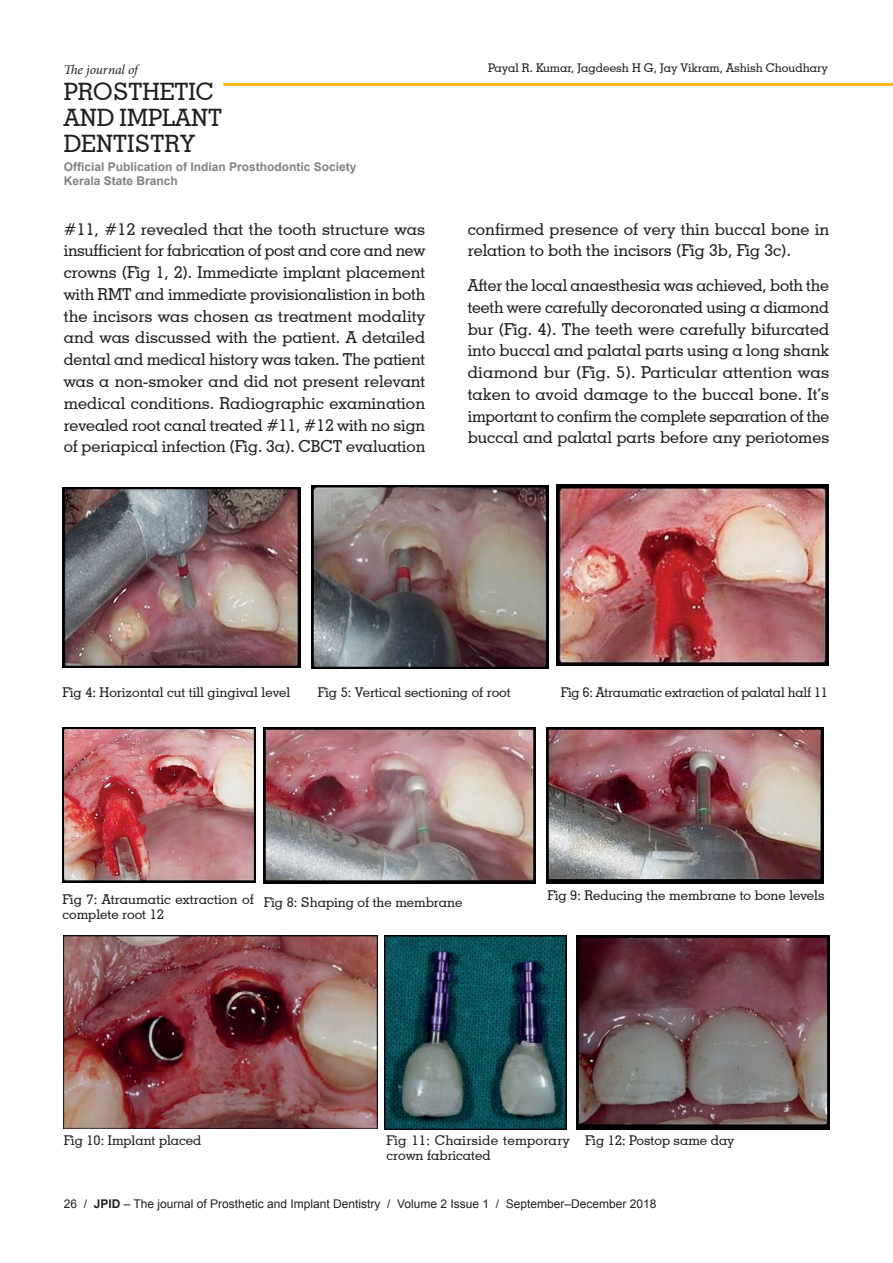
<style>
.page{position:relative;width:893px;height:1263px;background:#fff}
.page>*{position:absolute;margin:0;border:0;box-sizing:border-box;transform-origin:0 0}
.t1{font:500 24px/26.2px "Geometric Slab 703 BT";color:#231f20}
.t2{font:500 16.5px/21.8px "Geometric Slab 703 BT";color:#231f20;text-align:justify}
.t3{font:500 13.5px/15px "Geometric Slab 703 BT";color:#231f20}
.t4{font:italic 13.5px "Minion Pro";letter-spacing:-.01em;color:#231f20}
.t5{font:12px "Arial";color:#231f20}
.t6{font:700 12px/14.4px "Arial";color:#808285}
.t7{font:500 12px "Geometric Slab 703 BT";color:#231f20}
.s1{font-weight:700}
</style>
<div class="page">
<hr style="left:223px;top:83px;width:670px;height:3px;background:#fcb814">
<img style="left:63px;top:487px;width:238px;height:181px">
<img style="left:311px;top:485px;width:238px;height:183px">
<img style="left:556px;top:485px;width:272px;height:181px">
<img style="left:63px;top:728px;width:193px;height:154px">
<img style="left:263px;top:728px;width:273px;height:155px">
<img style="left:546px;top:728px;width:278px;height:155px">
<img style="left:64px;top:935px;width:313px;height:194px">
<img style="left:385px;top:935px;width:182px;height:194px">
<img style="left:576px;top:935px;width:253px;height:194px">
<p class="t4" style="left:64px;top:60px;width:76px">The journal of</p>
<h1 class="t1" style="left:64px;top:78px;width:160px">PROSTHETIC<br>AND IMPLANT<br>DENTISTRY</h1>
<p class="t6" style="left:64px;top:160px;width:294px">Official Publication of Indian Prosthodontic Society<br>Kerala State Branch</p>
<p class="t7" style="left:488px;top:60px;width:341px">Payal R. Kumar, Jagdeesh H G, Jay Vikram, Ashish Choudhary</p>
<p class="t2" style="left:64px;top:218px;width:363px">#11, #12 revealed that the tooth structure was insufficient for fabrication of post and core and new crowns (Fig 1, 2). Immediate implant placement with RMT and immediate provisionalistion in both the incisors was chosen as treatment modality and was discussed with the patient. A detailed dental and medical history was taken. The patient was a non-smoker and did not present relevant medical conditions. Radiographic examination revealed root canal treated #11, #12 with no sign of periapical infection (Fig. 3a). CBCT evaluation</p>
<p class="t2" style="left:468px;top:218px;width:363px">confirmed presence of very thin buccal bone in relation to both the incisors (Fig 3b, Fig 3c).</p>
<p class="t2" style="left:468px;top:274px;width:363px">After the local anaesthesia was achieved, both the teeth were carefully decoronated using a diamond bur (Fig. 4). The teeth were carefully bifurcated into buccal and palatal parts using a long shank diamond bur (Fig. 5). Particular attention was taken to avoid damage to the buccal bone. It’s important to confirm the complete separation of the buccal and palatal parts before any periotomes</p>
<p class="t3" style="left:63px;top:685px;width:229px">Fig 4: Horizontal cut till gingival level</p>
<p class="t3" style="left:318px;top:685px;width:194px">Fig 5: Vertical sectioning of root</p>
<p class="t3" style="left:561px;top:685px;width:268px">Fig 6: Atraumatic extraction of palatal half 11</p>
<p class="t3" style="left:63px;top:891px;width:193px">Fig 7: Atraumatic extraction of complete root 12</p>
<p class="t3" style="left:264px;top:895px;width:200px">Fig 8: Shaping of the membrane</p>
<p class="t3" style="left:547px;top:887px;width:279px">Fig 9: Reducing the membrane to bone levels</p>
<p class="t3" style="left:64px;top:1132px;width:139px">Fig 10: Implant placed</p>
<p class="t3" style="left:387px;top:1132px;width:185px">Fig 11: Chairside temporary crown fabricated</p>
<p class="t3" style="left:585px;top:1132px;width:150px">Fig 12: Postop same day</p>
<p class="t5" style="left:64px;top:1196px;width:594px">26 / <span class="s1">JPID</span> – The journal of Prosthetic and Implant Dentistry / Volume 2 Issue 1 / September–December 2018</p>
</div>
